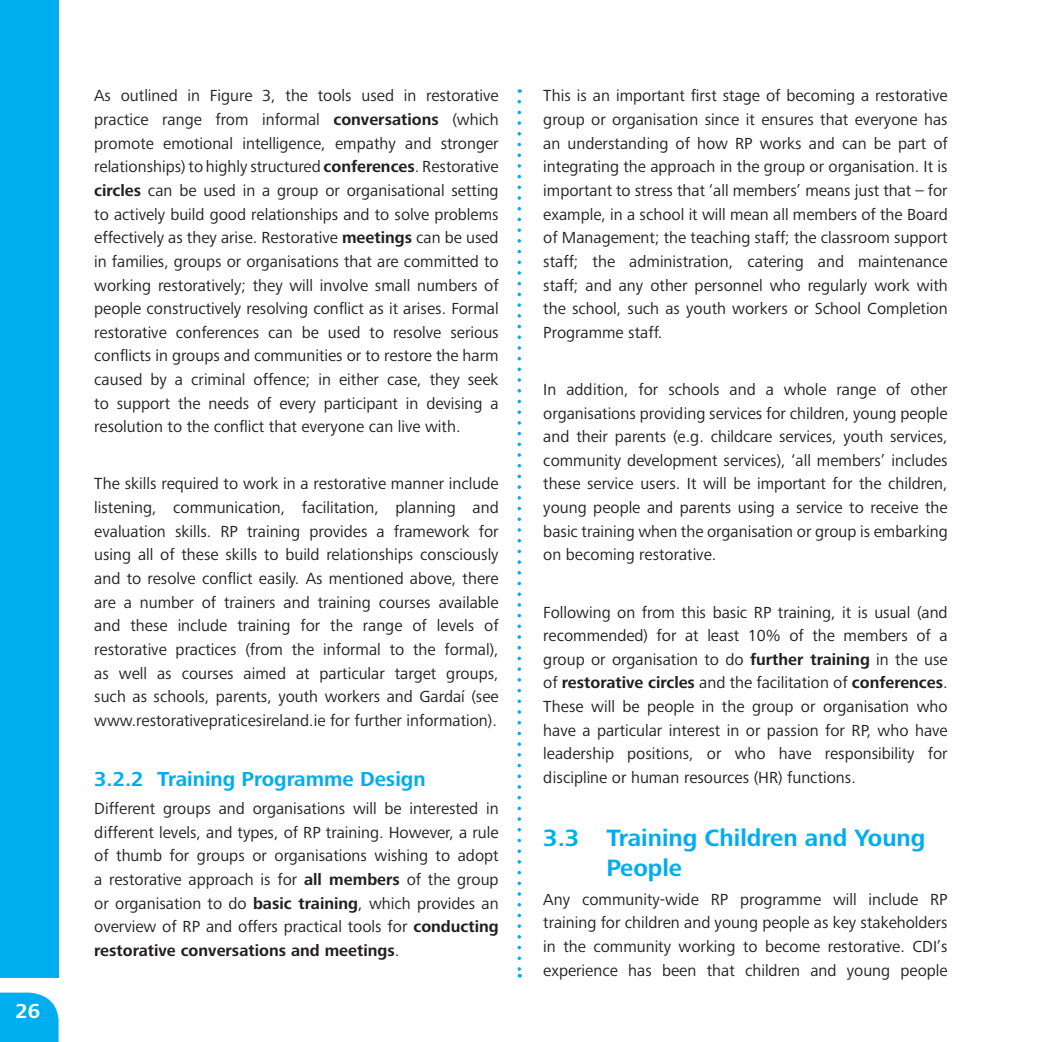
<style>
.page{position:relative;width:1042px;height:1042px;background:#fff}
.page>*{position:absolute;margin:0;border:0;box-sizing:border-box;transform-origin:0 0}
.t1{font:700 24.5px/29.8px "Frutiger Next Pro";color:#00aeef}
.t2{font:700 21px "Frutiger Next Pro";color:#00aeef}
.t3{font:700 21px "Frutiger Next Pro";color:#fff}
.t4{font:16.62px/23.6px "Frutiger Next Pro";color:#231f20;text-align:justify}
.s1{font-weight:700}
</style>
<div class="page">
<svg style="left:0;top:992px;width:59px;height:50px;background:#14b4f0"></svg>
<div style="left:0;top:0;width:59px;height:977px;background:#00aeef"></div>
<svg style="left:517px;top:102px;width:4px;height:875px"></svg>
<p class="t3" style="left:15px;top:999px;width:26px">26</p>
<p class="t4" style="left:94px;top:84px;width:406px">As outlined in Figure 3, the tools used in restorative practice range from informal <span class="s1">conversations</span> (which promote emotional intelligence, empathy and stronger relationships) to highly structured <span class="s1">conferences</span>. Restorative <span class="s1">circles</span> can be used in a group or organisational setting to actively build good relationships and to solve problems effectively as they arise. Restorative <span class="s1">meetings</span> can be used in families, groups or organisations that are committed to working restoratively; they will involve small numbers of people constructively resolving conflict as it arises. Formal restorative conferences can be used to resolve serious conflicts in groups and communities or to restore the harm caused by a criminal offence; in either case, they seek to support the needs of every participant in devising a resolution to the conflict that everyone can live with.</p>
<p class="t4" style="left:94px;top:472px;width:406px">The skills required to work in a restorative manner include listening, communication, facilitation, planning and evaluation skills. RP training provides a framework for using all of these skills to build relationships consciously and to resolve conflict easily. As mentioned above, there are a number of trainers and training courses available and these include training for the range of levels of restorative practices (from the informal to the formal), as well as courses aimed at particular target groups, such as schools, parents, youth workers and Gardaí (see www.restorativepraticesireland.ie for further information).</p>
<p class="t2" style="left:94px;top:766px;width:333px">3.2.2 Training Programme Design</p>
<p class="t4" style="left:94px;top:797px;width:406px">Different groups and organisations will be interested in different levels, and types, of RP training. However, a rule of thumb for groups or organisations wishing to adopt a restorative approach is for <span class="s1">all members</span> of the group or organisation to do <span class="s1">basic training</span>, which provides an overview of RP and offers practical tools for <span class="s1">conducting restorative conversations and meetings</span>.</p>
<p class="t4" style="left:543px;top:84px;width:406px">This is an important first stage of becoming a restorative group or organisation since it ensures that everyone has an understanding of how RP works and can be part of integrating the approach in the group or organisation. It is important to stress that ‘all members’ means just that – for example, in a school it will mean all members of the Board of Management; the teaching staff; the classroom support staff; the administration, catering and maintenance staff; and any other personnel who regularly work with the school, such as youth workers or School Completion Programme staff.</p>
<p class="t4" style="left:543px;top:378px;width:406px">In addition, for schools and a whole range of other organisations providing services for children, young people and their parents (e.g. childcare services, youth services, community development services), ‘all members’ includes these service users. It will be important for the children, young people and parents using a service to receive the basic training when the organisation or group is embarking on becoming restorative.</p>
<p class="t4" style="left:543px;top:600px;width:406px">Following on from this basic RP training, it is usual (and recommended) for at least 10% of the members of a group or organisation to do <span class="s1">further training</span> in the use of <span class="s1">restorative circles</span> and the facilitation of <span class="s1">conferences</span>.<br>These will be people in the group or organisation who have a particular interest in or passion for RP, who have leadership positions, or who have responsibility for discipline or human resources (HR) functions.</p>
<h1 class="t1" style="left:606px;top:823px;width:321px;text-indent:-63px">3.3 Training Children and Young<br>People</h1>
<p class="t4" style="left:543px;top:887px;width:406px">Any community-wide RP programme will include RP training for children and young people as key stakeholders in the community working to become restorative. CDI’s experience has been that children and young people</p>
</div>
